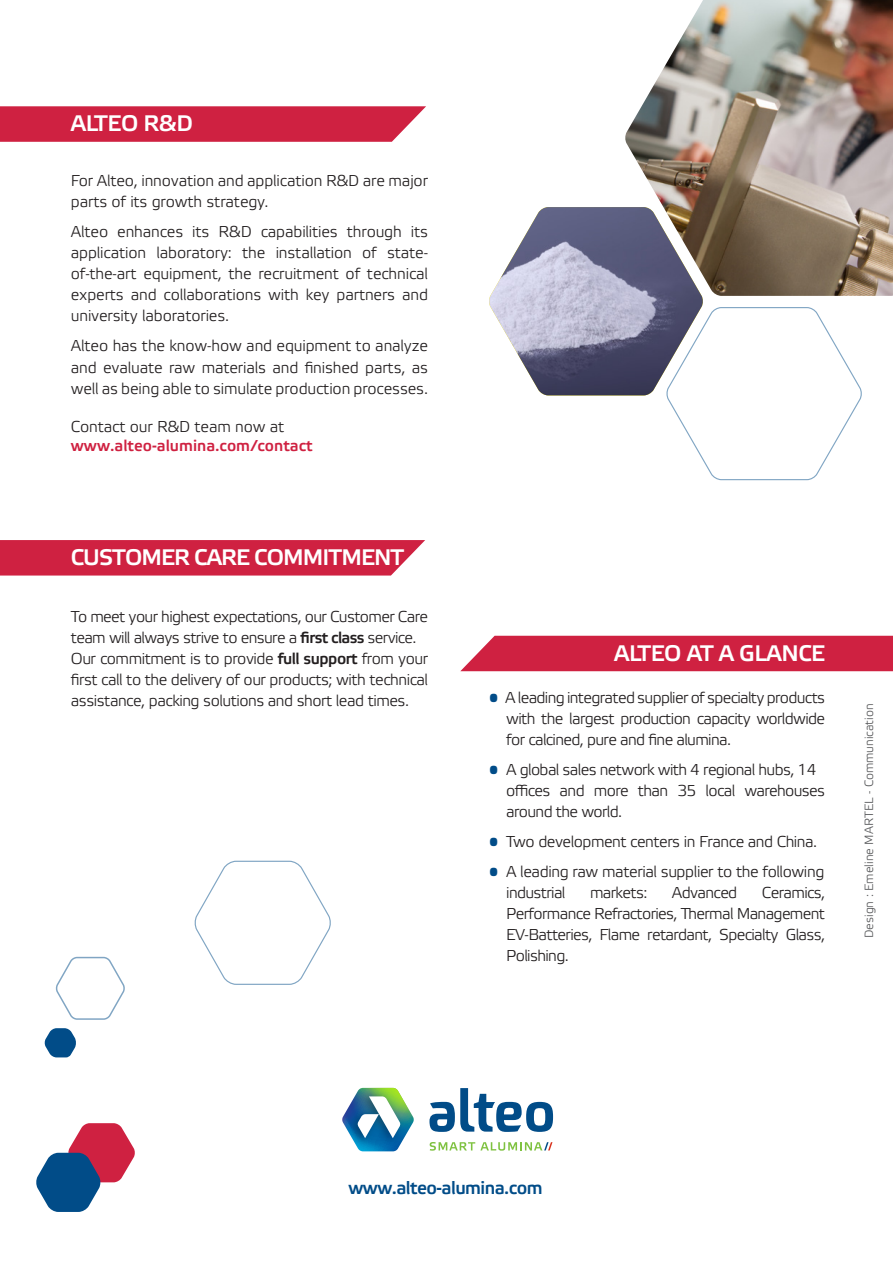
<style>
.page{position:relative;width:893px;height:1263px;background:#fff}
.page>*{position:absolute;margin:0;border:0;box-sizing:border-box;transform-origin:0 0}
.t1{font:700 22.5px "Elektra Light Pro";letter-spacing:-.04em;color:#fff}
.t2{font:700 22.5px "Elektra Light Pro";letter-spacing:-.02em;color:#fff}
.t3{font:700 18px "Elektra Light Pro";letter-spacing:-.03em;color:#014c88}
.t4{font:15.75px/21px "Elektra Light Pro";letter-spacing:-.04em;color:#231f20;text-align:justify}
.t5{font:15.75px/21px "Elektra Light Pro";letter-spacing:-.01em;color:#231f20}
.t6{font:700 15.75px "Elektra Light Pro";color:#cf2141}
.t7{font:12px "Elektra Light Pro";color:#57585a}
.s1{font-weight:700}
.s2{color:#014c88}
</style>
<div class="page">
<svg style="left:437px;top:1088px;width:116px;height:44px"></svg>
<img style="left:361px;top:1087px;width:76px;height:65px">
<img style="left:342px;top:1088px;width:72px;height:63px">
<svg style="left:430px;top:1142px;width:122px;height:9px"></svg>
<svg style="left:44px;top:1028px;width:32px;height:29px"></svg>
<svg style="left:36px;top:1123px;width:99px;height:89px"></svg>
<svg style="left:194px;top:860px;width:137px;height:125px"></svg>
<svg style="left:55px;top:956px;width:70px;height:64px"></svg>
<div style="left:0;top:540px;width:425px;height:35px;background:#cf2141"></div>
<svg style="left:0;top:106px;width:426px;height:36px;background:#d12c4a"></svg>
<div style="left:460px;top:636px;width:433px;height:35px;background:#cf2141"></div>
<img style="left:625px;top:0;width:268px;height:296px">
<svg style="left:489px;top:207px;width:374px;height:274px"></svg>
<p class="t1" style="left:71px;top:111px;width:124px">ALTEO R&amp;D</p>
<p class="t5" style="left:71px;top:171px;width:359px">For Alteo, innovation and application R&amp;D are major parts of its growth strategy.</p>
<p class="t4" style="left:71px;top:222px;width:359px">Alteo enhances its R&amp;D capabilities through its application laboratory: the installation of state&shy;of-the-art equipment, the recruitment of technical experts and collaborations with key partners and university laboratories.</p>
<p class="t4" style="left:71px;top:335px;width:359px;line-height:21.6px">Alteo has the know-how and equipment to analyze and evaluate raw materials and finished parts, as well as being able to simulate production processes.</p>
<p class="t5" style="left:71px;top:417px;width:215px">Contact our R&amp;D team now at</p>
<p class="t6" style="left:71px;top:437px;width:243px">www.alteo-alumina.com/contact</p>
<p class="t1" style="left:71px;top:545px;width:335px">CUSTOMER CARE COMMITMENT</p>
<p class="t4" style="left:71px;top:607px;width:359px">To meet your highest expectations, our Customer Care team will always strive to ensure a <span class="s1">first class</span> service.</p>
<p class="t4" style="left:71px;top:649px;width:359px">Our commitment is to provide <span class="s1">full support</span> from your first call to the delivery of our products; with technical assistance, packing solutions and short lead times.</p>
<p class="t2" style="left:614px;top:641px;width:213px">ALTEO AT A GLANCE</p>
<p class="t4" style="left:489px;top:687px;width:337px"><span class="s2">•</span> A leading integrated supplier of specialty products</p>
<p class="t4" style="left:506px;top:708px;width:320px">with the largest production capacity worldwide for calcined, pure and fine alumina.</p>
<p class="t4" style="left:489px;top:759px;width:329px"><span class="s2">•</span> A global sales network with 4 regional hubs, 14</p>
<p class="t4" style="left:506px;top:780px;width:320px">offices and more than 35 local warehouses around the world.</p>
<p class="t4" style="left:489px;top:831px;width:330px"><span class="s2">•</span> Two development centers in France and China.</p>
<p class="t4" style="left:489px;top:861px;width:337px"><span class="s2">•</span> A leading raw material supplier to the following</p>
<p class="t4" style="left:506px;top:882px;width:61px">industrial</p>
<p class="t4" style="left:590px;top:882px;width:59px">markets:</p>
<p class="t4" style="left:672px;top:882px;width:67px">Advanced</p>
<p class="t4" style="left:506px;top:882px;width:320px;text-indent:256px">Ceramics, Performance Refractories, Thermal Management EV-Batteries, Flame retardant, Specialty Glass, Polishing.</p>
<p class="t7" style="left:862px;top:938px;width:236px;rotate:-90deg">Design : Emeline MARTEL - Communication</p>
<p class="t3" style="left:349px;top:1178px;width:196px">www.alteo-alumina.com</p>
</div>
